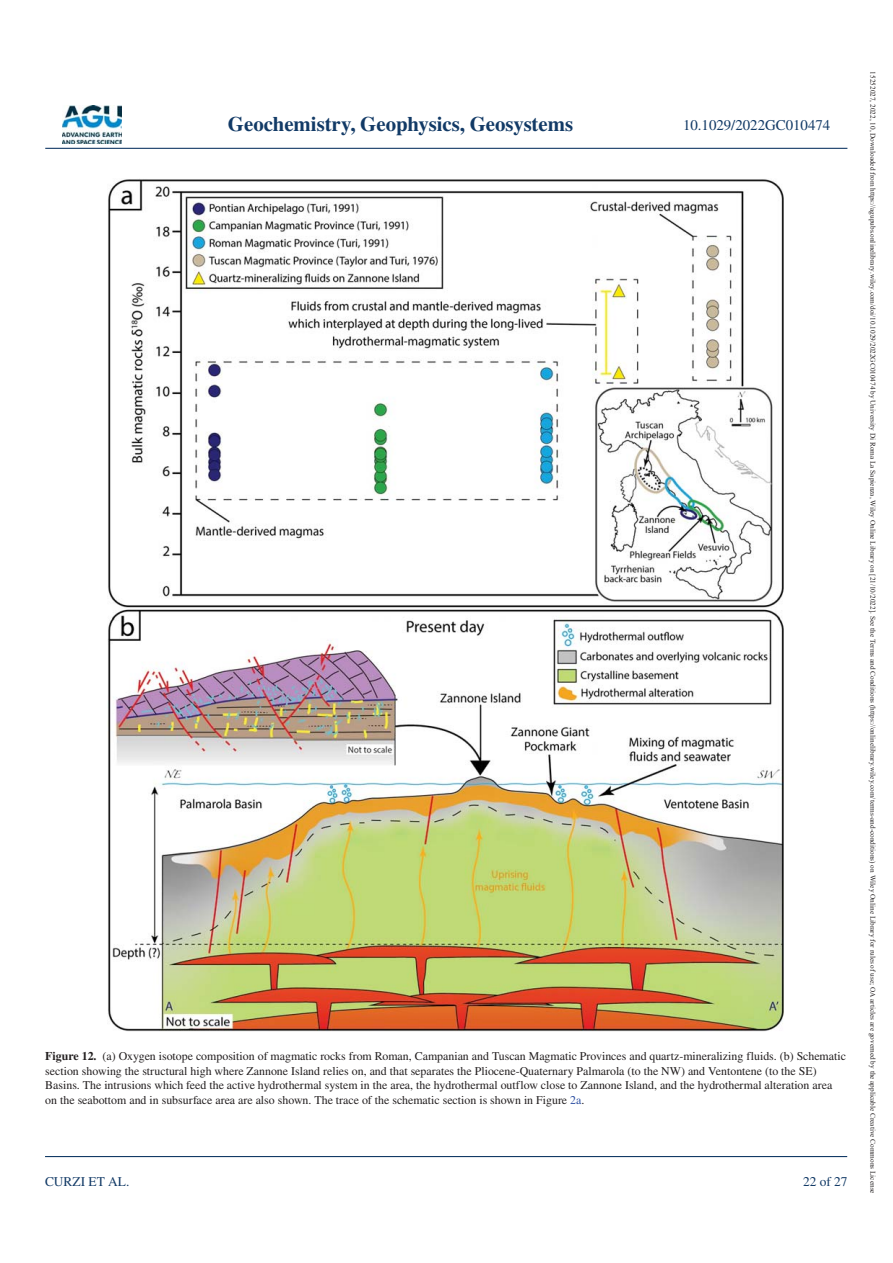
<style>
.page{position:relative;width:893px;height:1263px;background:#fff}
.page>*{position:absolute;margin:0;border:0;box-sizing:border-box;transform-origin:0 0}
.t1{font:700 20.85px "STIX";color:#123a66}
.t2{font:14.85px "STIX";color:#123a66}
.t3{font:13.35px "STIX";color:#123a66}
.t4{font:11.85px/14.9px "STIX";color:#231f20}
.t5{font:7.2px "Times New Roman";color:#231f20}
.s1{font-weight:700}
.s2{color:#2c4fa2}
</style>
<div class="page">
<img style="left:62px;top:106px;width:60px;height:38px">
<hr style="left:45px;top:148px;width:802px;height:1px;background:#123a66">
<hr style="left:45px;top:1156px;width:802px;height:1px;background:#123a66">
<img style="left:108px;top:179px;width:675px;height:853px">
<h1 class="t1" style="left:228px;top:116px;width:347px">Geochemistry, Geophysics, Geosystems</h1>
<p class="t2" style="left:683px;top:119px;width:149px">10.1029/2022GC010474</p>
<p class="t4" style="left:45px;top:1050px;width:802px"><span class="s1">Figure 12.</span> (a) Oxygen isotope composition of magmatic rocks from Roman, Campanian and Tuscan Magmatic Provinces and quartz-mineralizing fluids. (b) Schematic section showing the structural high where Zannone Island relies on, and that separates the Pliocene-Quaternary Palmarola (to the NW) and Ventontene (to the SE)<br>Basins. The intrusions which feed the active hydrothermal system in the area, the hydrothermal outflow close to Zannone Island, and the hydrothermal alteration area on the seabottom and in subsurface area are also shown. The trace of the schematic section is shown in Figure <span class="s2">2a</span>.</p>
<p class="t3" style="left:45px;top:1177px;width:86px">CURZI ET AL.</p>
<p class="t3" style="left:803px;top:1177px;width:46px">22 of 27</p>
<p class="t5" style="left:877px;top:71px;width:1124px;rotate:90deg">15252027, 2022, 10, Downloaded from https://agupubs.onlinelibrary.wiley.com/doi/10.1029/2022GC010474 by University Di Roma La Sapienza, Wiley Online Library on [21/10/2022]. See the Terms and Conditions (https://onlinelibrary.wiley.com/terms-and-conditions) on Wiley Online Library for rules of use; OA articles are governed by the applicable Creative Commons License</p>
</div>
